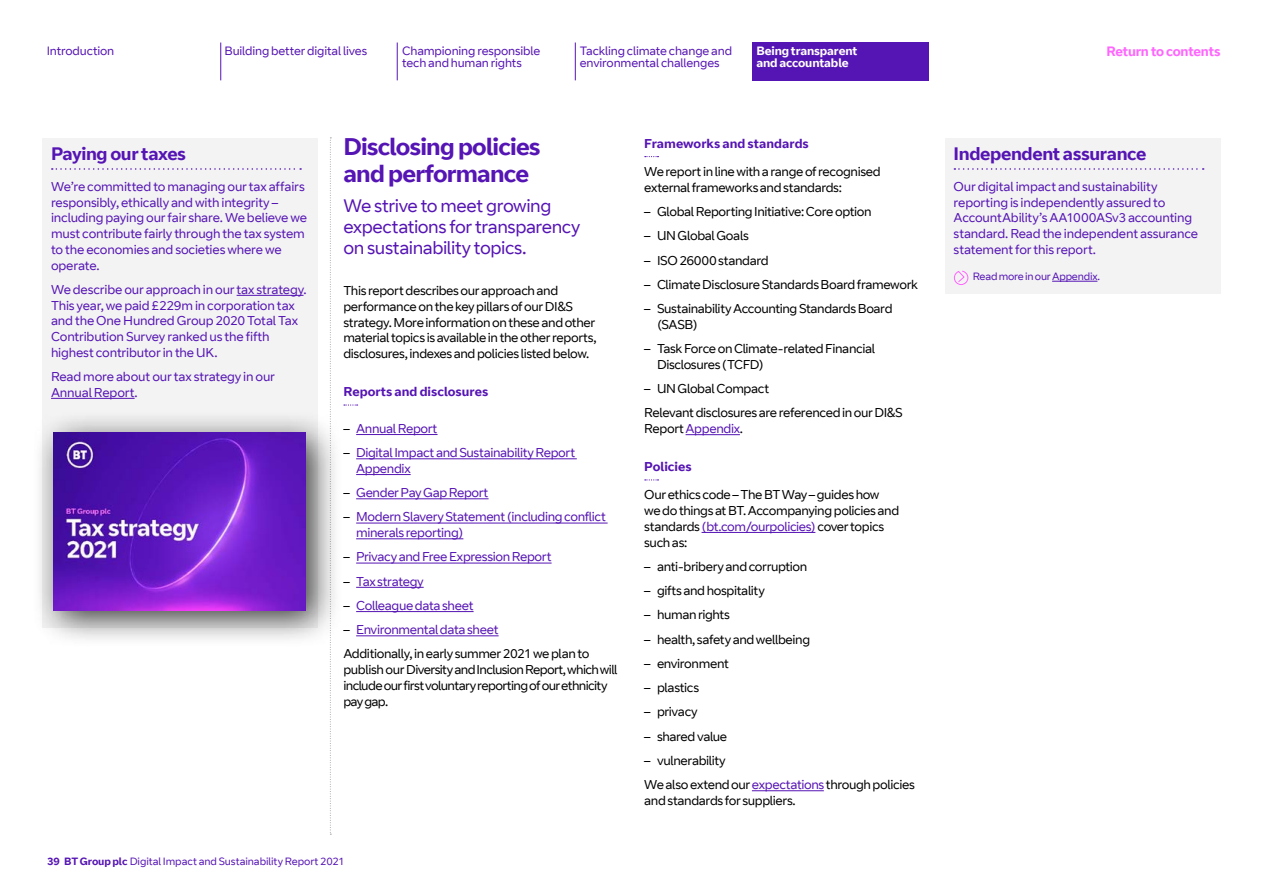
<style>
.page{position:relative;width:1263px;height:893px;background:#fff}
.page>*{position:absolute;margin:0;border:0;box-sizing:border-box;transform-origin:0 0}
.t1{font:700 24px/27px "BT Curve";letter-spacing:-.035em;color:#5514b4}
.t2{font:18px/21px "BT Curve";letter-spacing:-.025em;color:#5514b4}
.t3{font:700 18px "BT Curve";letter-spacing:-.02em;color:#5514b4}
.t4{font:700 13.5px "BT Curve";letter-spacing:-.015em;color:#ff64ff}
.t5{font:12.75px/15.8px "BT Curve";letter-spacing:-.03em;color:#000}
.t6{font:12.75px/15.8px "BT Curve";letter-spacing:-.015em;color:#5514b4}
.t7{font:12.75px/15.8px "BT Curve";letter-spacing:-.05em;color:#000}
.t8{font:700 12.75px "BT Curve";color:#5514b4}
.t9{font:12px/12.8px "BT Curve";letter-spacing:-.015em;color:#5514b4}
.t10{font:700 12px "BT Curve";letter-spacing:-.01em;color:#fff}
.t11{font:10.5px "BT Curve";letter-spacing:-.01em;color:#5514b4}
.s1{color:#000}
.s2{color:#5514b4}
.s3{font-weight:700}
</style>
<div class="page">
<svg style="left:344px;top:404px;width:14px;height:2px"></svg>
<hr style="left:356px;top:434px;width:82px;height:1px;background:#5514b4">
<hr style="left:356px;top:458px;width:221px;height:1px;background:#5514b4">
<hr style="left:356px;top:474px;width:55px;height:1px;background:#5514b4">
<hr style="left:356px;top:498px;width:133px;height:1px;background:#5514b4">
<hr style="left:356px;top:523px;width:252px;height:1px;background:#5514b4">
<hr style="left:356px;top:538px;width:107px;height:1px;background:#5514b4">
<hr style="left:356px;top:563px;width:196px;height:1px;background:#5514b4">
<hr style="left:356px;top:587px;width:68px;height:1px;background:#5514b4">
<hr style="left:356px;top:611px;width:118px;height:1px;background:#5514b4">
<hr style="left:356px;top:635px;width:143px;height:1px;background:#5514b4">
<svg style="left:645px;top:156px;width:13px;height:1px"></svg>
<hr style="left:685px;top:434px;width:55px;height:1px;background:#5514b4">
<hr style="left:701px;top:532px;width:114px;height:1px;background:#5514b4">
<hr style="left:752px;top:790px;width:72px;height:1px;background:#5514b4">
<div style="left:945px;top:139px;width:275px;height:155px;background:#f3f3f3"></div>
<svg style="left:954px;top:168px;width:250px;height:2px"></svg>
<div style="left:43px;top:139px;width:275px;height:489px;background:#f3f3f3"></div>
<svg style="left:52px;top:168px;width:249px;height:2px"></svg>
<hr style="left:237px;top:295px;width:67px;height:1px;background:#5514b4">
<hr style="left:51px;top:398px;width:84px;height:1px;background:#5514b4">
<svg style="left:330px;top:138px;width:1px;height:697px"></svg>
<div style="left:30px;top:409px;width:313px;height:240px;background:#000;opacity:.75"></div>
<img style="left:53px;top:432px;width:252px;height:178px">
<hr style="left:1052px;top:281px;width:45px;height:1px;background:#5514b4">
<svg style="left:954px;top:270px;width:15px;height:15px"></svg>
<hr style="left:397px;top:43px;width:1px;height:37px;background:#5514b4">
<hr style="left:575px;top:43px;width:1px;height:37px;background:#5514b4">
<hr style="left:220px;top:43px;width:1px;height:37px;background:#5514b4">
<div style="left:752px;top:42px;width:177px;height:38px;background:#5514b4"></div>
<p class="t9" style="left:47px;top:45px;width:69px">Introduction</p>
<p class="t9" style="left:224px;top:45px;width:144px">Building better digital lives</p>
<p class="t10" style="left:756px;top:43px;width:103px">Being transparent</p>
<p class="t4" style="left:1106px;top:43px;width:115px">Return to contents</p>
<p class="t10" style="left:756px;top:56px;width:94px">and accountable</p>
<p class="t9" style="left:402px;top:45px;width:140px">Championing responsible tech and human rights</p>
<p class="t9" style="left:580px;top:45px;width:154px">Tackling climate change and environmental challenges</p>
<h2 class="t3" style="left:51px;top:142px;width:136px">Paying our taxes</h2>
<p class="t6" style="left:51px;top:179px;width:258px">We’re committed to managing our tax affairs responsibly, ethically and with integrity – including paying our fair share. We believe we must contribute fairly through the tax system to the economies and societies where we operate.</p>
<p class="t6" style="left:51px;top:282px;width:257px">We describe our approach in our tax strategy.<br>This year, we paid £229m in corporation tax and the One Hundred Group 2020 Total Tax Contribution Survey ranked us the fifth highest contributor in the UK.</p>
<p class="t6" style="left:51px;top:369px;width:226px">Read more about our tax strategy in our<br>Annual Report.</p>
<h1 class="t1" style="left:343px;top:134px;width:199px">Disclosing policies and performance</h1>
<h2 class="t2" style="left:343px;top:196px;width:238px">We strive to meet growing expectations for transparency on sustainability topics.</h2>
<p class="t5" style="left:343px;top:283px;width:255px">This report describes our approach and performance on the key pillars of our DI&amp;S strategy. More information on these and other material topics is available in the other reports, disclosures, indexes and policies listed below.</p>
<p class="t8" style="left:343px;top:384px;width:146px">Reports and disclosures</p>
<p class="t6" style="left:343px;top:421px;width:96px"><span class="s1">–</span> Annual Report</p>
<p class="t6" style="left:356px;top:445px;width:221px;text-indent:-13px"><span class="s1">–</span> Digital Impact and Sustainability Report<br>Appendix</p>
<p class="t6" style="left:343px;top:485px;width:147px"><span class="s1">–</span> Gender Pay Gap Report</p>
<p class="t6" style="left:356px;top:510px;width:251px;text-indent:-13px"><span class="s1">–</span> Modern Slavery Statement (including conflict minerals reporting)</p>
<p class="t6" style="left:343px;top:550px;width:210px"><span class="s1">–</span> Privacy and Free Expression Report</p>
<p class="t6" style="left:343px;top:574px;width:82px"><span class="s1">–</span> Tax strategy</p>
<p class="t6" style="left:343px;top:598px;width:132px"><span class="s1">–</span> Colleague data sheet</p>
<p class="t5" style="left:343px;top:618px;width:248px;line-height:24.3px">– <span class="s2">Environmental data sheet<br></span>Additionally, in early summer 2021 we plan to</p>
<p class="t7" style="left:343px;top:662px;width:276px">publish our Diversity and Inclusion Report, which will include our first voluntary reporting of our ethnicity pay gap.</p>
<p class="t11" style="left:47px;top:855px;width:299px"><span class="s3">39 BT Group plc</span> Digital Impact and Sustainability Report 2021</p>
<p class="t8" style="left:644px;top:135px;width:166px">Frameworks and standards</p>
<p class="t5" style="left:644px;top:164px;width:238px">We report in line with a range of recognised external frameworks and standards:</p>
<p class="t5" style="left:644px;top:204px;width:229px">– Global Reporting Initiative: Core option</p>
<p class="t5" style="left:644px;top:228px;width:106px">– UN Global Goals</p>
<p class="t5" style="left:644px;top:253px;width:126px">– ISO 26000 standard</p>
<p class="t5" style="left:644px;top:277px;width:275px">– Climate Disclosure Standards Board framework</p>
<p class="t5" style="left:657px;top:301px;width:237px;text-indent:-13px">– Sustainability Accounting Standards Board (SASB)</p>
<p class="t5" style="left:657px;top:341px;width:220px;text-indent:-13px">– Task Force on Climate-related Financial<br>Disclosures (TCFD)</p>
<p class="t5" style="left:644px;top:377px;width:260px;line-height:24.3px">– UN Global Compact<br>Relevant disclosures are referenced in our DI&amp;S</p>
<p class="t6" style="left:644px;top:421px;width:100px"><span class="s1">Report</span> Appendix<span class="s1">.</span></p>
<p class="t8" style="left:644px;top:459px;width:49px">Policies</p>
<p class="t5" style="left:644px;top:487px;width:256px">Our ethics code – The BT Way – guides how we do things at BT. Accompanying policies and standards <span class="s2">(bt.com/ourpolicies)</span> cover topics suchas:</p>
<p class="t5" style="left:644px;top:559px;width:165px">– anti-bribery and corruption</p>
<p class="t5" style="left:644px;top:583px;width:122px">– gifts and hospitality</p>
<p class="t5" style="left:644px;top:607px;width:87px">– human rights</p>
<p class="t5" style="left:644px;top:632px;width:167px">– health, safety and wellbeing</p>
<p class="t5" style="left:644px;top:656px;width:86px">– environment</p>
<p class="t5" style="left:644px;top:680px;width:56px">– plastics</p>
<p class="t5" style="left:644px;top:704px;width:55px">– privacy</p>
<p class="t5" style="left:644px;top:729px;width:85px">– shared value</p>
<p class="t5" style="left:644px;top:749px;width:272px;line-height:24.3px">– vulnerability<br>We also extend our <span class="s2">expectations</span> through policies</p>
<p class="t5" style="left:644px;top:793px;width:153px">and standards for suppliers.</p>
<h2 class="t3" style="left:954px;top:142px;width:194px">Independent assurance</h2>
<p class="t6" style="left:954px;top:179px;width:246px">Our digital impact and sustainability reporting is independently assured to AccountAbility’s AA1000ASv3 accounting standard. Read the independent assurance statement for this report.</p>
<p class="t11" style="left:973px;top:270px;width:129px">Read more in our Appendix.</p>
</div>
